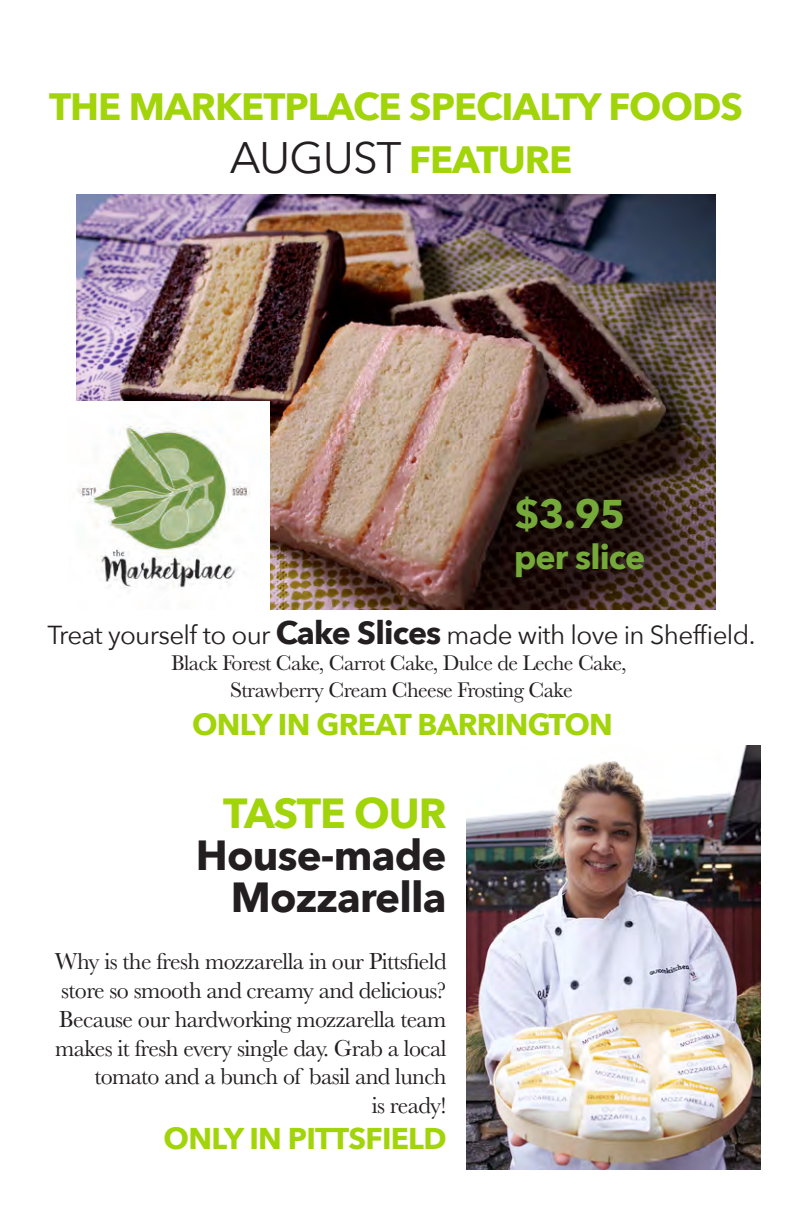
<style>
.page{position:relative;width:792px;height:1224px;background:#fff}
.page>*{position:absolute;margin:0;border:0;box-sizing:border-box;transform-origin:0 0}
.t1{font:700 42px "Avenir Next";letter-spacing:-.02em;color:#231f20}
.t2{font:700 42px "Avenir Next";letter-spacing:-.025em;color:#a2d40a}
.t3{font:700 40px "Avenir Next";color:#75aa3a}
.t4{font:700 38px "Avenir Next";letter-spacing:-.025em;color:#a2d40a}
.t5{font:700 34px "Avenir Next";letter-spacing:-.025em;color:#75aa3a}
.t6{font:700 30px "Avenir Next";letter-spacing:-.025em;color:#a2d40a}
.t7{font:26px "Avenir Next";letter-spacing:-.025em;color:#231f20}
.t8{font:24px/28.8px "Baskerville";letter-spacing:-.025em;color:#231f20;text-align:right}
.t9{font:22px "Baskerville";letter-spacing:-.025em;color:#231f20}
.s1{font-weight:400;font-size:44px;color:#231f20}
.s2{font-weight:700;font-size:32px}
</style>
<div class="page">
<img style="left:467px;top:746px;width:293px;height:423px">
<img style="left:76px;top:194px;width:640px;height:415px">
<img style="left:76px;top:402px;width:194px;height:207px">
<p class="t4" style="left:49px;top:74px;width:695px">THE MARKETPLACE SPECIALTY FOODS</p>
<p class="t4" style="left:230px;top:127px;width:344px"><span class="s1">AUGUST</span> FEATURE</p>
<p class="t3" style="left:514px;top:480px;width:113px">$3.95</p>
<p class="t5" style="left:514px;top:528px;width:133px">per slice</p>
<p class="t7" style="left:47px;top:613px;width:710px">Treat yourself to our <span class="s2">Cake Slices</span> made with love in Sheffield.</p>
<p class="t9" style="left:171px;top:649px;width:457px">Black Forest Cake, Carrot Cake, Dulce de Leche Cake,</p>
<p class="t9" style="left:230px;top:676px;width:344px">Strawberry Cream Cheese Frosting Cake</p>
<p class="t6" style="left:192px;top:699px;width:422px">ONLY IN GREAT BARRINGTON</p>
<p class="t2" style="left:223px;top:776px;width:225px">TASTE OUR</p>
<p class="t1" style="left:196px;top:818px;width:252px">House-made</p>
<p class="t1" style="left:231px;top:860px;width:217px">Mozzarella</p>
<p class="t8" style="left:55px;top:947px;width:393px">Why is the fresh mozzarella in our Pittsfield store so smooth and creamy and delicious?<br>Because our hardworking mozzarella team makes it fresh every single day. Grab a local tomato and a bunch of basil and lunch</p>
<p class="t8" style="left:372px;top:1091px;width:76px">is ready!</p>
<p class="t6" style="left:164px;top:1113px;width:284px">ONLY IN PITTSFIELD</p>
</div>
